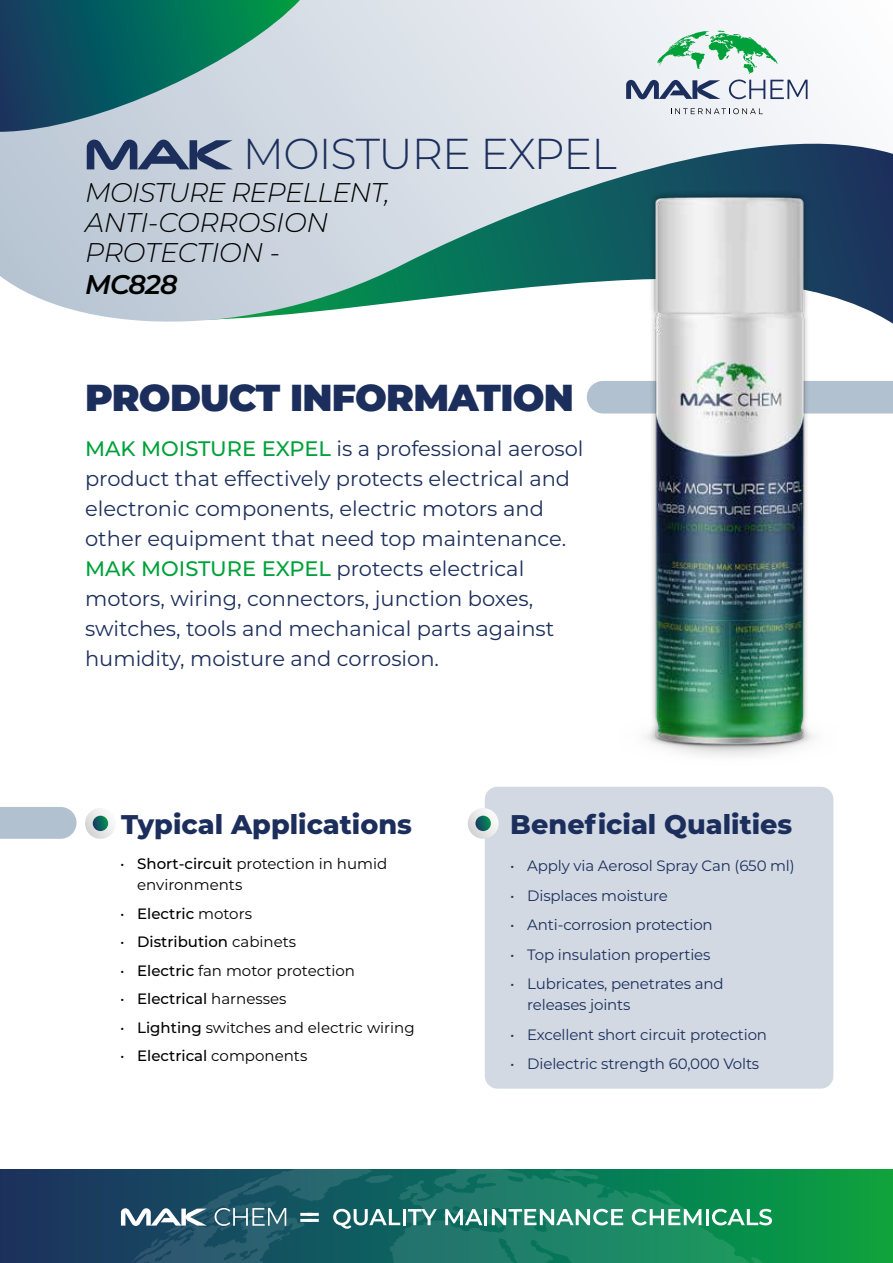
<style>
.page{position:relative;width:893px;height:1263px;background:#fff}
.page>*{position:absolute;margin:0;border:0;box-sizing:border-box;transform-origin:0 0}
.t1{font:300 43.2px "Montserrat";letter-spacing:-.02em;color:#1c2f5c}
.t2{font:900 37.5px "Montserrat";letter-spacing:-.02em;color:#1c2f5c}
.t3{font:italic 300 27px/30px "Montserrat";letter-spacing:-.02em;color:#000}
.t4{font:800 27px "Montserrat";color:#1c2f5c}
.t5{font:italic 600 27px "Montserrat";letter-spacing:-.03em;color:#000}
.t6{font:21px/30px "Montserrat";color:#1c2f5c}
.t7{font:15px/21px "Montserrat";letter-spacing:-.01em;color:#1c2f5c}
.t8{font:15px/21px "Montserrat";color:#000}
.t9{font:500 15px "Montserrat";color:#000}
.s1{font-family:"Changeling Neo";font-weight:700;font-size:52.8px}
.s2{font-weight:500;color:#00a13a}
.s3{font-weight:500}
.s4{font-weight:400}
</style>
<div class="page">
<svg style="left:0;top:0;width:893px;height:324px"></svg>
<div style="left:587px;top:381px;width:306px;height:32px;background:#b2c1d0"></div>
<svg style="left:0;top:0;width:300px;height:132px;background:#4c8589"></svg>
<svg style="left:657px;top:31px;width:120px;height:43px"></svg>
<svg style="left:626px;top:80px;width:94px;height:19px;background:#848fa7"></svg>
<svg style="left:729px;top:80px;width:78px;height:19px"></svg>
<svg style="left:671px;top:108px;width:92px;height:6px"></svg>
<img style="left:621px;top:174px;width:217px;height:617px">
<div style="left:485px;top:787px;width:348px;height:302px;background:#d2d9e3;border-radius:13px"></div>
<svg style="left:85px;top:808px;width:31px;height:31px"></svg>
<svg style="left:93px;top:816px;width:15px;height:15px"></svg>
<svg style="left:0;top:807px;width:77px;height:32px;background:#b6c4d2"></svg>
<svg style="left:468px;top:808px;width:31px;height:31px"></svg>
<svg style="left:475px;top:816px;width:16px;height:15px"></svg>
<svg style="left:0;top:1169px;width:893px;height:94px;background:#15684d"></svg>
<svg style="left:53px;top:1169px;width:787px;height:94px;background:#227567"></svg>
<h1 class="t1" style="left:85px;top:125px;width:533px"><span class="s1">MAK</span> MOISTURE EXPEL</h1>
<p class="t3" style="left:85px;top:176px;width:306px">MOISTURE REPELLENT,<br>ANTI-CORROSION<br>PROTECTION -</p>
<p class="t5" style="left:85px;top:265px;width:94px">MC828</p>
<h2 class="t2" style="left:85px;top:369px;width:490px">PRODUCT INFORMATION</h2>
<p class="t6" style="left:85px;top:433px;width:500px"><span class="s2">MAK MOISTURE EXPEL</span> is a professional aerosol product that effectively protects electrical and electronic components, electric motors and other equipment that need top maintenance.<br><span class="s2">MAK MOISTURE EXPEL</span> protects electrical motors, wiring, connectors, junction boxes, switches, tools and mechanical parts against humidity, moisture and corrosion.</p>
<p class="t4" style="left:121px;top:804px;width:292px">Typical Applications</p>
<p class="t8" style="left:137px;top:853px;width:252px;text-indent:-17px">• <span class="s3">Short-circuit</span> protection in humid environments</p>
<p class="t9" style="left:120px;top:903px;width:133px"><span class="s4">•</span> Electric <span class="s4">motors</span></p>
<p class="t9" style="left:120px;top:931px;width:178px"><span class="s4">•</span> Distribution <span class="s4">cabinets</span></p>
<p class="t8" style="left:120px;top:959px;width:236px">• <span class="s3">Electric</span> fan motor protection</p>
<p class="t8" style="left:120px;top:988px;width:168px">• <span class="s3">Electrical</span> harnesses</p>
<p class="t8" style="left:120px;top:1016px;width:296px">• <span class="s3">Lighting</span> switches and electric wiring</p>
<p class="t8" style="left:120px;top:1044px;width:189px">• <span class="s3">Electrical</span> components</p>
<p class="t4" style="left:510px;top:804px;width:284px">Beneficial Qualities</p>
<p class="t7" style="left:510px;top:855px;width:286px">• Apply via Aerosol Spray Can (650 ml)</p>
<p class="t7" style="left:510px;top:884px;width:159px">• Displaces moisture</p>
<p class="t7" style="left:510px;top:914px;width:204px">• Anti-corrosion protection</p>
<p class="t7" style="left:510px;top:943px;width:202px">• Top insulation properties</p>
<p class="t7" style="left:527px;top:973px;width:198px;text-indent:-17px">• Lubricates, penetrates and releases joints</p>
<p class="t7" style="left:510px;top:1023px;width:258px">• Excellent short circuit protection</p>
<p class="t7" style="left:510px;top:1053px;width:250px">• Dielectric strength 60,000 Volts</p>
</div>
